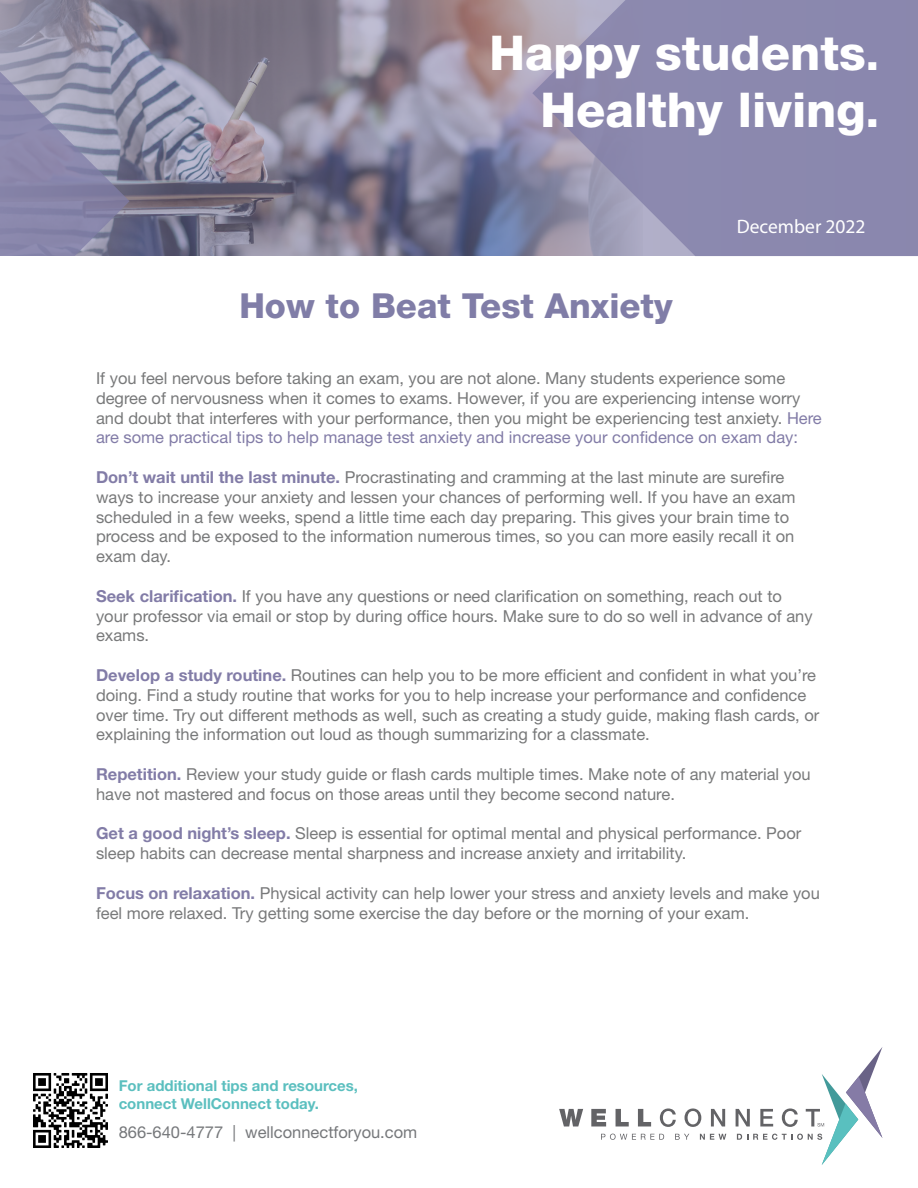
<style>
.page{position:relative;width:918px;height:1188px;background:#fff}
.page>*{position:absolute;margin:0;border:0;box-sizing:border-box;transform-origin:0 0}
.t1{font:800 48px "Helvetica Neue LT Std";color:#fff}
.t2{font:800 34.5px "Helvetica Neue LT Std";color:#807da7}
.t3{font:19.5px "Myriad Pro";color:#fff}
.t4{font:16.5px/19.8px "Helvetica Neue LT Std";color:#78797a}
.t5{font:16.5px "Helvetica Neue LT Std";color:#76787b}
.t6{font:700 15px "Helvetica Neue LT Std";color:#5bbfbf}
.s1{font-size:42px}
.s2{color:#827ca7}
.s3{font-weight:700;color:#827ca7}
</style>
<div class="page">
<svg style="left:0;top:0;width:532px;height:256px;background:#858195"></svg>
<svg style="left:532px;top:0;width:386px;height:256px;background:#8f8baf"></svg>
<svg style="left:0;top:60px;width:130px;height:196px;background:#8d8cab"></svg>
<svg style="left:559px;top:1109px;width:24px;height:17px"></svg>
<svg style="left:591px;top:1109px;width:15px;height:17px"></svg>
<svg style="left:616px;top:1109px;width:13px;height:17px"></svg>
<svg style="left:638px;top:1109px;width:13px;height:17px"></svg>
<svg style="left:660px;top:1108px;width:16px;height:19px"></svg>
<svg style="left:685px;top:1108px;width:16px;height:19px"></svg>
<svg style="left:711px;top:1109px;width:14px;height:17px"></svg>
<svg style="left:601px;top:1134px;width:63px;height:6px"></svg>
<svg style="left:675px;top:1134px;width:14px;height:6px"></svg>
<svg style="left:700px;top:1134px;width:26px;height:6px"></svg>
<svg style="left:736px;top:1047px;width:146px;height:118px"></svg>
<img style="left:33px;top:1073px;width:75px;height:75px">
<p class="t1" style="left:490px;top:24px;width:391px">Happy students<span class="s1">.</span></p>
<p class="t1" style="left:540px;top:82px;width:340px">Healthy living<span class="s1">.</span></p>
<p class="t2" style="left:239px;top:286px;width:435px">How to Beat Test Anxiety</p>
<p class="t3" style="left:737px;top:215px;width:130px">December 2022</p>
<p class="t4" style="left:96px;top:368px;width:727px">If you feel nervous before taking an exam, you are not alone. Many students experience some degree of nervousness when it comes to exams. However, if you are experiencing intense worry and doubt that interferes with your performance, then you might be experiencing test anxiety. <span class="s2">Here are some practical tips to help manage test anxiety and increase your confidence on exam day:</span></p>
<p class="t4" style="left:96px;top:467px;width:701px"><span class="s3">Don’t wait until the last minute.</span> Procrastinating and cramming at the last minute are surefire ways to increase your anxiety and lessen your chances of performing well. If you have an exam scheduled in a few weeks, spend a little time each day preparing. This gives your brain time to process and be exposed to the information numerous times, so you can more easily recall it on exam day.</p>
<p class="t4" style="left:96px;top:586px;width:718px"><span class="s3">Seek clarification.</span> If you have any questions or need clarification on something, reach out to your professor via email or stop by during office hours. Make sure to do so well in advance of any exams.</p>
<p class="t4" style="left:96px;top:665px;width:725px"><span class="s3">Develop a study routine.</span> Routines can help you to be more efficient and confident in what you’re doing. Find a study routine that works for you to help increase your performance and confidence over time. Try out different methods as well, such as creating a study guide, making flash cards, or explaining the information out loud as though summarizing for a classmate.</p>
<p class="t4" style="left:96px;top:764px;width:716px"><span class="s3">Repetition.</span> Review your study guide or flash cards multiple times. Make note of any material you have not mastered and focus on those areas until they become second nature.</p>
<p class="t4" style="left:96px;top:823px;width:707px"><span class="s3">Get a good night’s sleep.</span> Sleep is essential for optimal mental and physical performance. Poor sleep habits can decrease mental sharpness and increase anxiety and irritability.</p>
<p class="t4" style="left:96px;top:883px;width:725px"><span class="s3">Focus on relaxation.</span> Physical activity can help lower your stress and anxiety levels and make you feel more relaxed. Try getting some exercise the day before or the morning of your exam.</p>
<p class="t6" style="left:119px;top:1076px;width:241px">For additional tips and resources,</p>
<p class="t6" style="left:119px;top:1094px;width:202px">connect WellConnect today.</p>
<p class="t5" style="left:119px;top:1122px;width:300px">866-640-4777 | wellconnectforyou.com</p>
</div>
